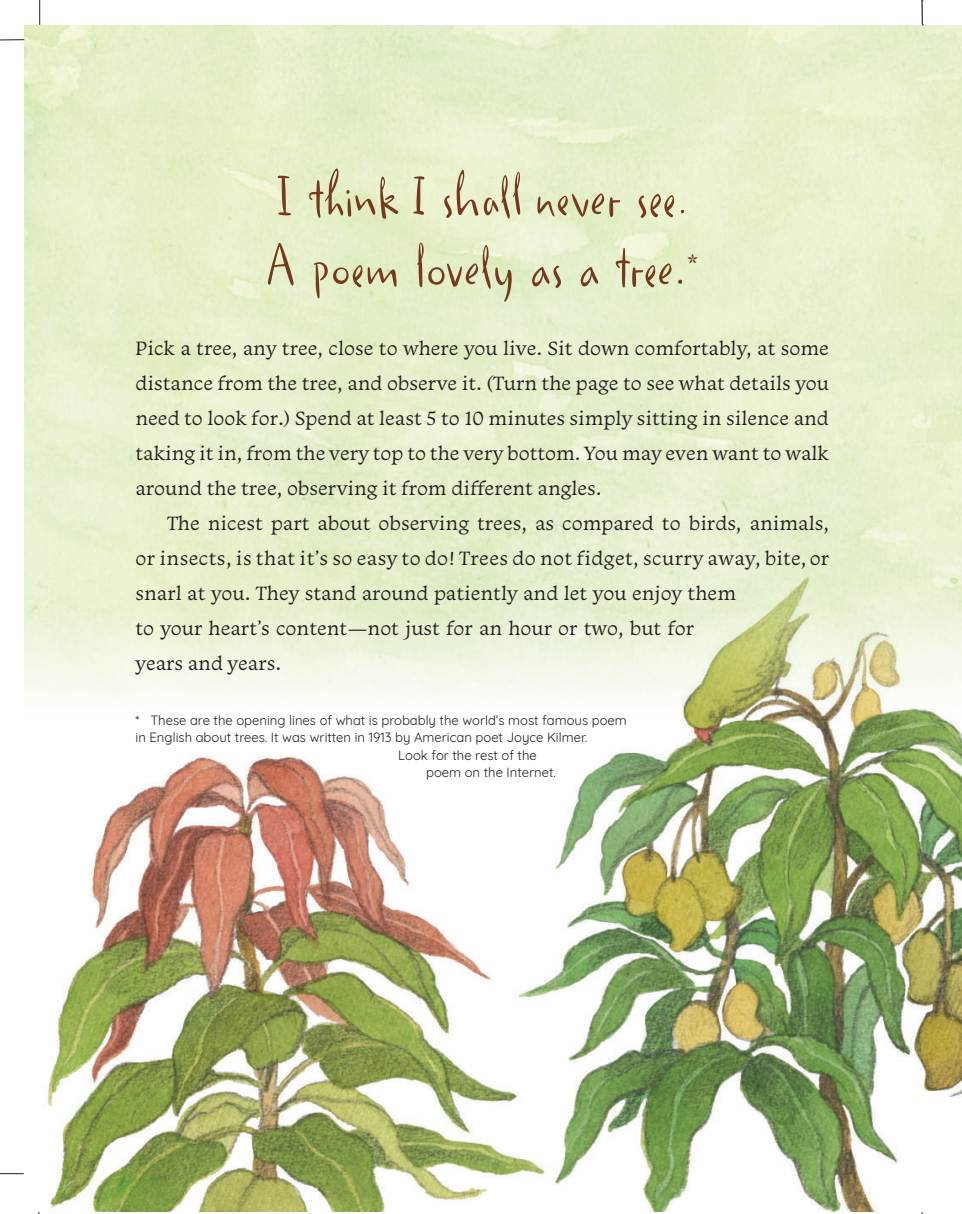
<style>
.page{position:relative;width:962px;height:1214px;background:#fff}
.page>*{position:absolute;margin:0;border:0;box-sizing:border-box;transform-origin:0 0}
.t1{font:61.25px/70px "Duffy Script";color:#75391c}
.t2{font:26.25px "Monarcha";color:#75391c}
.t3{font:20.12px/35px "Monarcha";color:#231f20;text-align:justify}
.t4{font:13.12px "Quicksand";color:#231f20}
</style>
<div class="page">
<svg style="left:39px;top:0;width:1px;height:25px"></svg>
<svg style="left:0;top:39px;width:25px;height:1px"></svg>
<svg style="left:0;top:1173px;width:24px;height:1px"></svg>
<svg style="left:921px;top:0;width:2px;height:26px"></svg>
<img style="left:25px;top:26px;width:936px;height:1165px">
<h1 class="t1" style="left:266px;top:161px;width:424px">I think I shall never see.<br>A poem lovely as a tree.</h1>
<h2 class="t2" style="left:685px;top:246px;width:14px">*</h2>
<p class="t3" style="left:135px;top:330px;width:695px">Pick a tree, any tree, close to where you live. Sit down comfortably, at some distance from the tree, and observe it. (Turn the page to see what details you need to look for.) Spend at least 5 to 10 minutes simply sitting in silence and taking it in, from the very top to the very bottom. You may even want to walk around the tree, observing it from different angles.</p>
<p class="t3" style="left:135px;top:505px;width:695px;text-align:left;text-indent:32px">The nicest part about observing trees, as compared to birds, animals, or insects, is that it’s so easy to do! Trees do not fidget, scurry away, bite, or snarl at you. They stand around patiently and let you enjoy them<br>to your heart’s content—not just for an hour or two, but for<br>years and years.</p>
<p class="t4" style="left:135px;top:709px;width:492px">* These are the opening lines of what is probably the world’s most famous poem</p>
<p class="t4" style="left:135px;top:727px;width:453px">in English about trees. It was written in 1913 by American poet Joyce Kilmer.</p>
<p class="t4" style="left:398px;top:744px;width:140px">Look for the rest of the</p>
<p class="t4" style="left:426px;top:762px;width:131px">poem on the Internet.</p>
</div>
